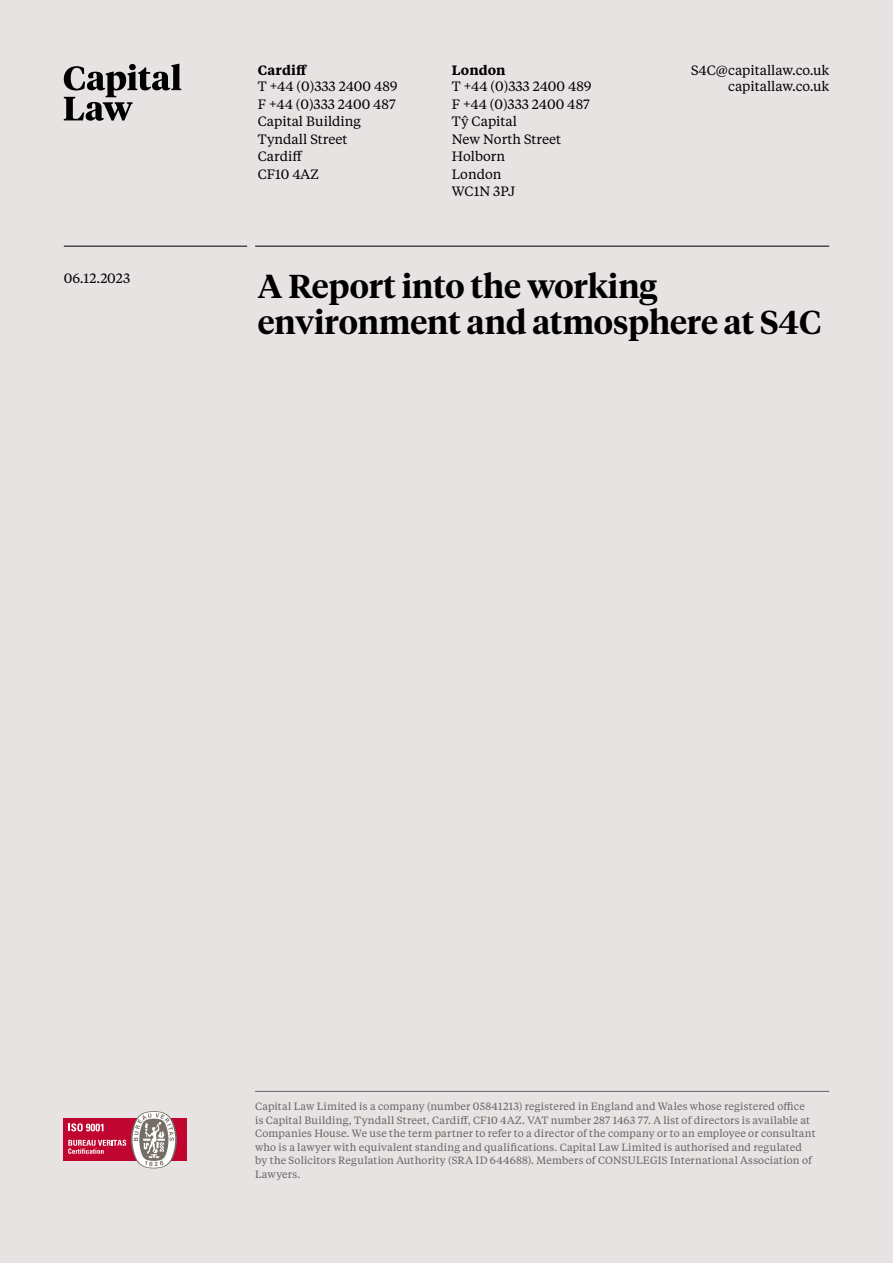
<style>
.page{position:relative;width:893px;height:1263px;background:#e7e3e2}
.page>*{position:absolute;margin:0;border:0;box-sizing:border-box;transform-origin:0 0}
.t1{font:600 33px/36px "Tiempos Headline";color:#000}
.t2{font:13.5px/17.5px "Tiempos Text";color:#000}
.t3{font:600 13.5px "Tiempos Text";letter-spacing:.01em;color:#000}
.t4{font:10.5px/13.5px "Tiempos Text";letter-spacing:.02em;color:#646363}
</style>
<div class="page">
<div style="left:63px;top:1118px;width:124px;height:43px;background:#c00630"></div>
<svg style="left:68px;top:1111px;width:109px;height:57px"></svg>
<hr style="left:255px;top:246px;width:574px;height:1px;background:#000">
<hr style="left:64px;top:246px;width:183px;height:1px;background:#000">
<hr style="left:255px;top:1091px;width:574px;height:1px;background:#646363">
<svg style="left:64px;top:64px;width:117px;height:57px"></svg>
<p class="t2" style="left:64px;top:269px;width:68px">06.12.2023</p>
<p class="t3" style="left:258px;top:60px;width:51px">Cardiff</p>
<p class="t2" style="left:258px;top:77px;width:141px">T +44 (0)333 2400 489<br>F +44 (0)333 2400 487<br>Capital Building<br>Tyndall Street<br>Cardiff<br>CF10 4AZ</p>
<p class="t3" style="left:452px;top:60px;width:55px">London</p>
<p class="t2" style="left:452px;top:77px;width:141px">T +44 (0)333 2400 489<br>F +44 (0)333 2400 487<br>Tŷ Capital<br>New North Street<br>Holborn<br>London<br>WC1N 3PJ</p>
<p class="t2" style="left:691px;top:61px;width:140px;line-height:16px;text-align:right">S4C@capitallaw.co.uk capitallaw.co.uk</p>
<h1 class="t1" style="left:258px;top:267px;width:565px">A Report into the working environment and atmosphere at S4C</h1>
<p class="t4" style="left:255px;top:1099px;width:562px">Capital Law Limited is a company (number 05841213) registered in England and Wales whose registered office is Capital Building, Tyndall Street, Cardiff, CF10 4AZ. VAT number 287 1463 77. A list of directors is available at Companies House. We use the term partner to refer to a director of the company or to an employee or consultant who is a lawyer with equivalent standing and qualifications. Capital Law Limited is authorised and regulated by the Solicitors Regulation Authority (SRA ID 644688). Members of CONSULEGIS International Association of Lawyers.</p>
</div>
